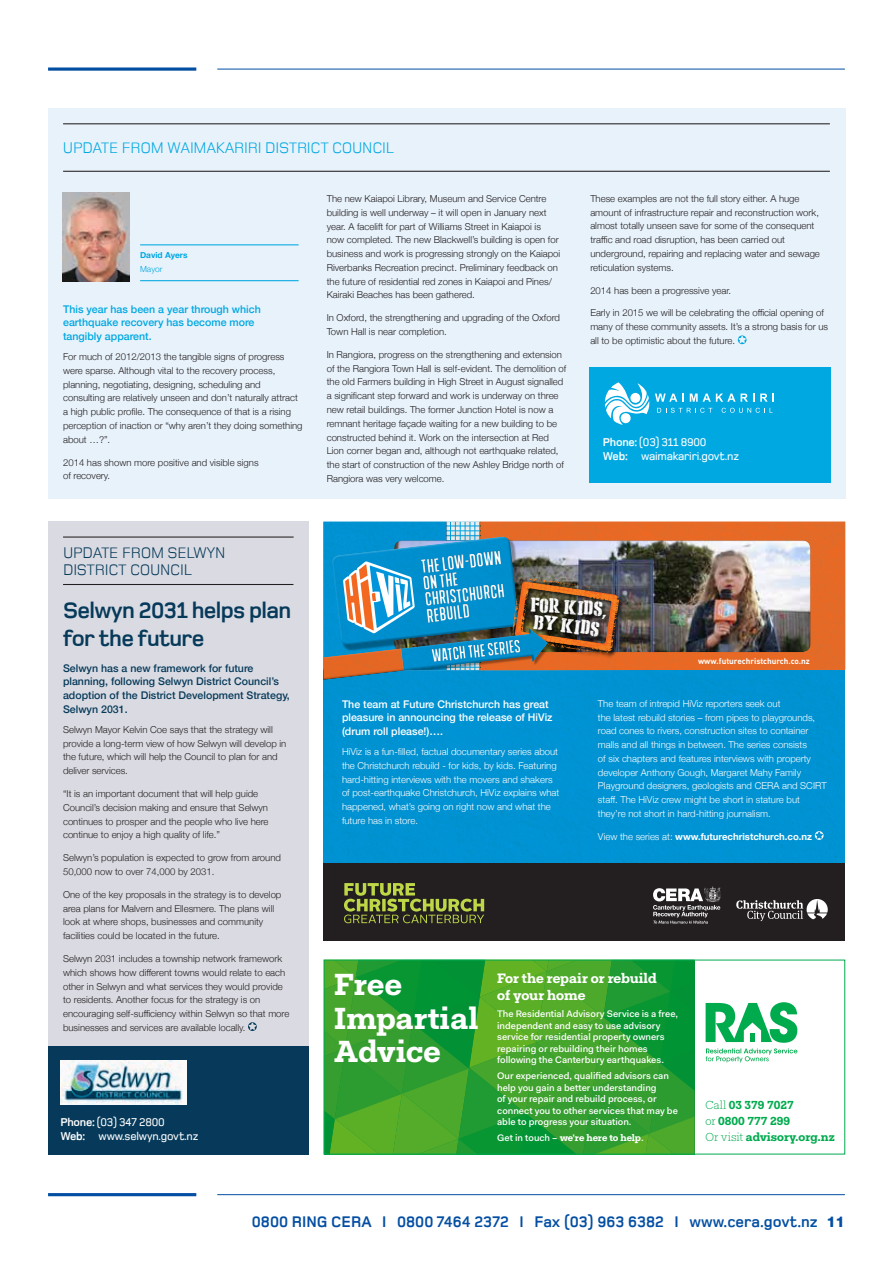
<style>
.page{position:relative;width:893px;height:1263px;background:#fff}
.page>*{position:absolute;margin:0;border:0;box-sizing:border-box;transform-origin:0 0}
.t1{font:700 30.75px/33.9px "Fakt Slab Pro";color:#fff}
.t2{font:700 23.4px/27.6px "Foundry Monoline";letter-spacing:-.03em;color:#073a5a}
.t3{font:19.65px "Stencil Cargo Army";color:#fff}
.t4{font:18.75px/16.5px "IRONMANOFWAR001 CNCV";color:#fff}
.t5{font:17.55px "IRONMANOFWAR001 CNCV";color:#fff}
.t6{font:700 15.9px "Foundry Monoline";color:#034ea2}
.t7{font:15.9px "Foundry Monoline";letter-spacing:-.02em;color:#00a8e1}
.t8{font:15.9px/17px "Foundry Monoline";letter-spacing:-.02em;color:#073a5a}
.t9{font:700 13.8px/16.5px "Fakt Slab Pro";letter-spacing:-.01em;color:#fff}
.t10{font:500 11.7px/14px "Foundry Monoline";letter-spacing:-.02em;color:#fff}
.t11{font:700 11.7px/16.2px "Fakt Slab Pro";color:#00ab4e}
.t12{font:500 10.65px/13.8px "Helvetica Neue";color:#073a5a}
.t13{font:500 10.65px/13.8px "Helvetica Neue";color:#fff}
.t14{font:500 10.65px/13.8px "Helvetica Neue";color:#00a8e1}
.t15{font:300 9.6px/13.8px "Helvetica Neue";color:#231f20}
.t16{font:300 9.6px/13.8px "Helvetica Neue";color:#fff}
.t17{font:500 9.6px/11.4px "Fakt Pro";color:#fff}
.t18{font:700 9.6px "Helvetica Neue";color:#fff}
.t19{font:700 9.6px "Fakt Slab Pro";letter-spacing:-.01em;color:#fff}
.t20{font:700 8.4px "Helvetica Neue";color:#00a8e1}
.t21{font:300 8.4px "Helvetica Neue";color:#00a8e1}
.t22{font:700 8.1px "DIN Pro";color:#fff}
.s1{font-weight:700}
.s2{font-weight:300}
.s3{font-family:"Fakt Pro";font-weight:500}
.s4{font-family:"Helvetica Neue LT Std";font-weight:800;font-size:14.85px}
</style>
<div class="page">
<hr style="left:48px;top:1193px;width:148px;height:3px;background:#034ea2">
<hr style="left:217px;top:1194px;width:628px;height:1px;background:#034ea2">
<svg style="left:48px;top:67px;width:148px;height:4px"></svg>
<hr style="left:217px;top:69px;width:628px;height:1px;background:#034ea2">
<div style="left:48px;top:108px;width:797px;height:391px;background:#e8f2fb"></div>
<hr style="left:63px;top:123px;width:767px;height:1px;background:#231f20">
<hr style="left:63px;top:171px;width:767px;height:1px;background:#231f20">
<svg style="left:738px;top:335px;width:8px;height:9px"></svg>
<div style="left:589px;top:367px;width:242px;height:116px;background:#00a8e1"></div>
<svg style="left:605px;top:382px;width:169px;height:43px"></svg>
<div style="left:48px;top:521px;width:261px;height:525px;background:#dadbe2"></div>
<svg style="left:248px;top:1022px;width:9px;height:9px"></svg>
<div style="left:48px;top:1046px;width:261px;height:108px;background:#073a5a"></div>
<img style="left:60px;top:1060px;width:127px;height:45px">
<hr style="left:140px;top:280px;width:159px;height:1px;background:#00a8e1">
<hr style="left:140px;top:244px;width:159px;height:1px;background:#00a8e1">
<img style="left:63px;top:193px;width:66px;height:88px">
<svg style="left:326px;top:962px;width:369px;height:190px;background:#32a02e"></svg>
<svg style="left:706px;top:1002px;width:91px;height:60px"></svg>
<div style="left:324px;top:960px;width:521px;height:194px;border:1px solid #00ab4e"></div>
<div style="left:324px;top:676px;width:521px;height:187px;background:#0092d2"></div>
<div style="left:619px;top:522px;width:226px;height:148px;background:#e66a26"></div>
<div style="left:394px;top:540px;width:417px;height:112px;background:#000;opacity:.75"></div>
<div style="left:512px;top:577px;width:112px;height:82px;background:#000;opacity:.75"></div>
<img style="left:323px;top:522px;width:296px;height:158px">
<svg style="left:815px;top:831px;width:8px;height:9px"></svg>
<div style="left:324px;top:863px;width:521px;height:78px;background:#231f20"></div>
<svg style="left:344px;top:883px;width:140px;height:40px"></svg>
<svg style="left:653px;top:886px;width:68px;height:37px"></svg>
<svg style="left:736px;top:899px;width:92px;height:22px"></svg>
<hr style="left:63px;top:536px;width:231px;height:2px;background:#231f20">
<hr style="left:63px;top:584px;width:230px;height:1px;background:#231f20">
<h3 class="t7" style="left:63px;top:139px;width:332px">UPDATE FROM WAIMAKARIRI DISTRICT COUNCIL</h3>
<p class="t20" style="left:140px;top:249px;width:49px">David Ayers</p>
<p class="t21" style="left:140px;top:263px;width:24px">Mayor</p>
<p class="t14" style="left:63px;top:301px;width:199px">This year has been a year through which earthquake recovery has become more tangibly apparent.</p>
<p class="t15" style="left:63px;top:349px;width:241px">For much of 2012/2013 the tangible signs of progress were sparse. Although vital to the recovery process, planning, negotiating, designing, scheduling and consulting are relatively unseen and don’t naturally attract a high public profile. The consequence of that is a rising perception of inaction or “why aren’t they doing something about …?”.</p>
<p class="t15" style="left:63px;top:455px;width:197px">2014 has shown more positive and visible signs of recovery.</p>
<p class="t15" style="left:327px;top:191px;width:235px">The new Kaiapoi Library, Museum and Service Centre building is well underway – it will open in January next year. A facelift for part of Williams Street in Kaiapoi is now completed. The new Blackwell’s building is open for business and work is progressing strongly on the Kaiapoi Riverbanks Recreation precinct. Preliminary feedback on the future of residential red zones in Kaiapoi and Pines/ Kairaki Beaches has been gathered.</p>
<p class="t15" style="left:327px;top:310px;width:235px">In Oxford, the strengthening and upgrading of the Oxford<br>Town Hall is near completion.</p>
<p class="t15" style="left:327px;top:347px;width:241px">In Rangiora, progress on the strengthening and extension of the Rangiora Town Hall is self-evident. The demolition of the old Farmers building in High Street in August signalled a significant step forward and work is underway on three new retail buildings. The former Junction Hotel is now a remnant heritage façade waiting for a new building to be constructed behind it. Work on the intersection at Red Lion corner began and, although not earthquake related, the start of construction of the new Ashley Bridge north of Rangiora was very welcome.</p>
<p class="t15" style="left:590px;top:191px;width:231px">These examples are not the full story either. A huge amount of infrastructure repair and reconstruction work, almost totally unseen save for some of the consequent traffic and road disruption, has been carried out underground, repairing and replacing water and sewage reticulation systems.</p>
<p class="t15" style="left:590px;top:283px;width:142px">2014 has been a progressive year.</p>
<p class="t15" style="left:590px;top:306px;width:239px">Early in 2015 we will be celebrating the official opening of many of these community assets. It’s a strong basis for us all to be optimistic about the future.</p>
<p class="t10" style="left:603px;top:435px;width:138px"><span class="s1">Phone:</span> (03) 311 8900<br><span class="s1">Web:</span> waimakariri.govt.nz</p>
<h3 class="t8" style="left:63px;top:544px;width:164px">UPDATE FROM SELWYN<br>DISTRICT COUNCIL</h3>
<h2 class="t2" style="left:63px;top:597px;width:230px">Selwyn 2031 helps plan for the future</h2>
<p class="t12" style="left:63px;top:660px;width:228px">Selwyn has a new framework for future planning, following Selwyn District Council’s adoption of the District Development Strategy, Selwyn 2031.</p>
<p class="t15" style="left:63px;top:722px;width:225px">Selwyn Mayor Kelvin Coe says that the strategy will provide a long-term view of how Selwyn will develop in the future, which will help the Council to plan for and deliver services.</p>
<p class="t15" style="left:63px;top:786px;width:207px">“It is an important document that will help guide Council’s decision making and ensure that Selwyn continues to prosper and the people who live here continue to enjoy a high quality of life.”</p>
<p class="t15" style="left:63px;top:850px;width:219px">Selwyn’s population is expected to grow from around<br>50,000 now to over 74,000 by 2031.</p>
<p class="t15" style="left:63px;top:887px;width:220px">One of the key proposals in the strategy is to develop area plans for Malvern and Ellesmere. The plans will look at where shops, businesses and community facilities could be located in the future.</p>
<p class="t15" style="left:63px;top:951px;width:228px">Selwyn 2031 includes a township network framework which shows how different towns would relate to each other in Selwyn and what services they would provide to residents. Another focus for the strategy is on encouraging self-sufficiency within Selwyn so that more businesses and services are available locally.</p>
<p class="t10" style="left:60px;top:1115px;width:139px"><span class="s1">Phone:</span> (03) 347 2800<br><span class="s1">Web:</span> www.selwyn.govt.nz</p>
<h3 class="t4" style="left:420px;top:558px;width:83px;rotate:-7deg">THE LOW-DOWN<br>ON THE<br>CHRISTCHURCH<br>REBUILD</h3>
<h3 class="t5" style="left:430px;top:644px;width:91px;rotate:-7deg">Watch The Series</h3>
<h3 class="t3" style="left:531px;top:594px;width:78px;rotate:3deg">FOR KIDS,</h3>
<h3 class="t3" style="left:535px;top:611px;width:68px;rotate:7deg">BY KIDS</h3>
<p class="t22" style="left:698px;top:656px;width:113px">www.futurechristchurch.co.nz</p>
<p class="t13" style="left:342px;top:696px;width:212px">The team at Future Christchurch has great pleasure in announcing the release of HiViz (drum roll please!)….</p>
<p class="t16" style="left:342px;top:744px;width:219px">HiViz is a fun-filled, factual documentary series about the Christchurch rebuild - for kids, by kids. Featuring hard-hitting interviews with the movers and shakers of post-earthquake Christchurch, HiViz explains what happened, what’s going on right now and what the future has in store.</p>
<p class="t16" style="left:598px;top:696px;width:230px">The team of intrepid HiViz reporters seek out<br>the latest rebuild stories – from pipes to playgrounds, road cones to rivers, construction sites to container malls and all things in between. The series consists<br>of six chapters and features interviews with property developer Anthony Gough, Margaret Mahy Family Playground designers, geologists and CERA and SCIRT staff. The HiViz crew might be short in stature but they’re not short in hard-hitting journalism.</p>
<p class="t18" style="left:598px;top:829px;width:216px"><span class="s2">View the series at:</span> www.futurechristchurch.co.nz</p>
<h1 class="t1" style="left:334px;top:967px;width:146px">Free<br>Impartial<br>Advice</h1>
<h3 class="t9" style="left:497px;top:970px;width:161px">For the repair or rebuild of your home</h3>
<p class="t17" style="left:497px;top:1008px;width:183px">The Residential Advisory Service is a free, independent and easy to use advisory service for residential property owners repairing or rebuilding their homes following the Canterbury earthquakes.</p>
<p class="t17" style="left:497px;top:1070px;width:182px">Our experienced, qualified advisors can help you gain a better understanding<br>of your repair and rebuild process, or connect you to other services that may be able to progress your situation.</p>
<p class="t19" style="left:497px;top:1131px;width:148px"><span class="s3">Get in touch –</span> we’re here to help<span class="s3">.</span></p>
<p class="t11" style="left:706px;top:1096px;width:131px"><span class="s2">Call</span> 03 379 7027<br><span class="s2">or</span> 0800 777 299<br><span class="s2">Or visit</span> advisory.org.nz</p>
<h3 class="t6" style="left:252px;top:1213px;width:594px">0800 RING CERA I 0800 7464 2372 I Fax (03) 963 6382 I www.cera.govt.nz <span class="s4">11</span></h3>
</div>
